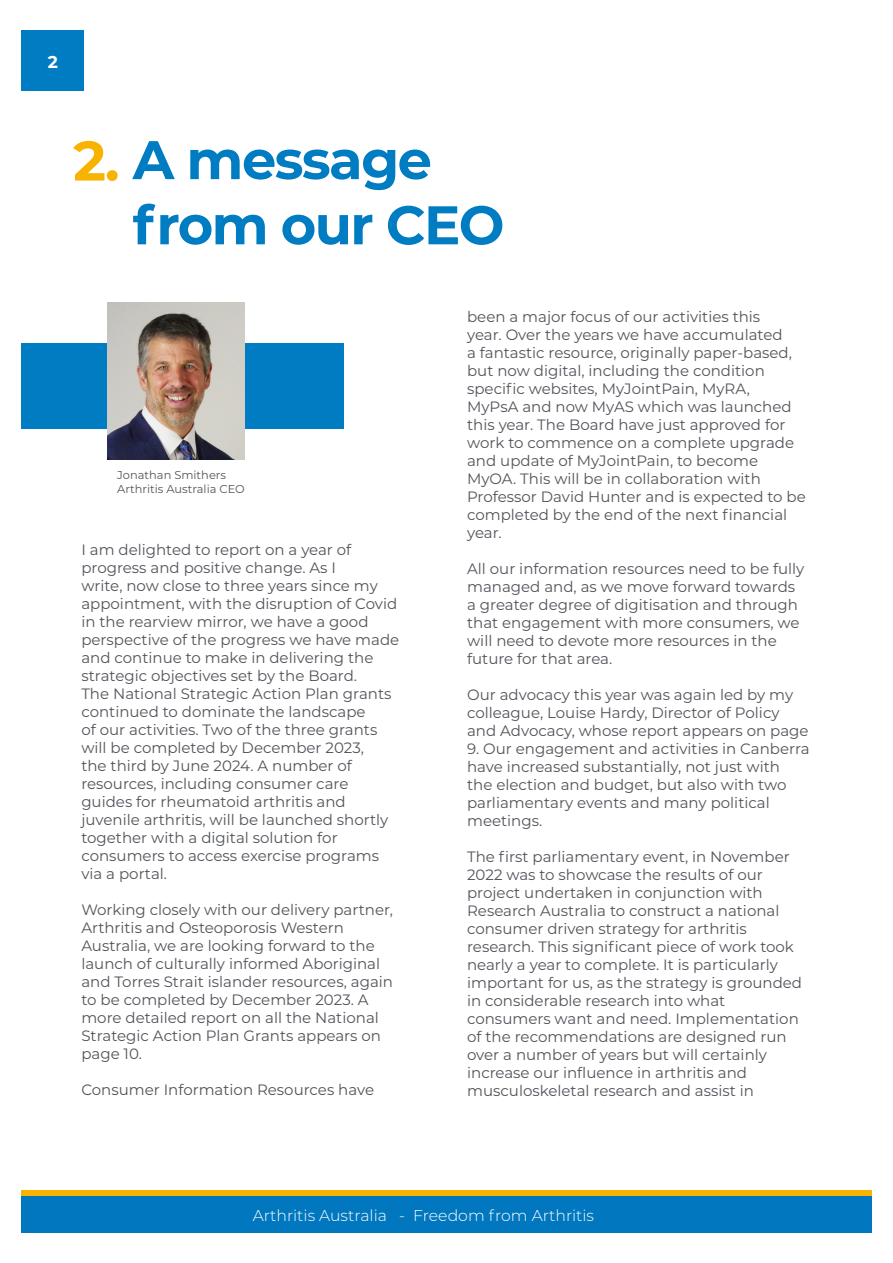
<style>
.page{position:relative;width:893px;height:1263px;background:#fff}
.page>*{position:absolute;margin:0;border:0;box-sizing:border-box;transform-origin:0 0}
.t1{font:700 54.3px/65.1px "Montserrat";letter-spacing:-.03em;color:#007cc2}
.t2{font:700 17.1px "Montserrat";color:#fff}
.t3{font:300 15.75px "Montserrat";color:#fff}
.t4{font:15px/18px "Montserrat";color:#50545a}
.t5{font:11.4px/13.6px "Montserrat";color:#50545a}
.s1{font-size:55.65px;color:#f7b300}
</style>
<div class="page">
<div style="left:21px;top:343px;width:323px;height:86px;background:#007cc2"></div>
<div style="left:21px;top:1190px;width:851px;height:7px;background:#f7b300"></div>
<div style="left:21px;top:1196px;width:851px;height:37px;background:#0077be"></div>
<img style="left:108px;top:303px;width:137px;height:157px">
<div style="left:21px;top:30px;width:63px;height:60px;background:#007cc2"></div>
<p class="t2" style="left:48px;top:49px;width:12px">2</p>
<p class="t1" style="left:133px;top:125px;width:373px;text-indent:-60px"><span class="s1">2.</span> A message from our CEO</p>
<p class="t5" style="left:117px;top:468px;width:129px">Jonathan Smithers<br>Arthritis Australia CEO</p>
<p class="t4" style="left:81px;top:540px;width:319px">I am delighted to report on a year of progress and positive change. As I<br>write, now close to three years since my appointment, with the disruption of Covid in the rearview mirror, we have a good perspective of the progress we have made and continue to make in delivering the strategic objectives set by the Board.<br>The National Strategic Action Plan grants continued to dominate the landscape<br>of our activities. Two of the three grants will be completed by December 2023,<br>the third by June 2024. A number of resources, including consumer care guides for rheumatoid arthritis and juvenile arthritis, will be launched shortly together with a digital solution for consumers to access exercise programs via a portal.</p>
<p class="t4" style="left:81px;top:900px;width:313px">Working closely with our delivery partner, Arthritis and Osteoporosis Western Australia, we are looking forward to the launch of culturally informed Aboriginal and Torres Strait islander resources, again to be completed by December 2023. A more detailed report on all the National Strategic Action Plan Grants appears on page 10.</p>
<p class="t4" style="left:81px;top:1080px;width:294px">Consumer Information Resources have</p>
<p class="t4" style="left:467px;top:307px;width:340px">been a major focus of our activities this<br>year. Over the years we have accumulated<br>a fantastic resource, originally paper-based, but now digital, including the condition specific websites, MyJointPain, MyRA,<br>MyPsA and now MyAS which was launched this year. The Board have just approved for work to commence on a complete upgrade and update of MyJointPain, to become MyOA. This will be in collaboration with Professor David Hunter and is expected to be completed by the end of the next financial year.</p>
<p class="t4" style="left:467px;top:559px;width:339px">All our information resources need to be fully managed and, as we move forward towards a greater degree of digitisation and through that engagement with more consumers, we will need to devote more resources in the future for that area.</p>
<p class="t4" style="left:467px;top:685px;width:343px">Our advocacy this year was again led by my colleague, Louise Hardy, Director of Policy and Advocacy, whose report appears on page</p>
<p class="t4" style="left:467px;top:739px;width:344px">9. Our engagement and activities in Canberra have increased substantially, not just with<br>the election and budget, but also with two parliamentary events and many political meetings.</p>
<p class="t4" style="left:467px;top:847px;width:336px">The first parliamentary event, in November 2022 was to showcase the results of our project undertaken in conjunction with Research Australia to construct a national consumer driven strategy for arthritis research. This significant piece of work took nearly a year to complete. It is particularly important for us, as the strategy is grounded in considerable research into what consumers want and need. Implementation of the recommendations are designed run over a number of years but will certainly increase our influence in arthritis and musculoskeletal research and assist in</p>
<p class="t3" style="left:253px;top:1204px;width:343px">Arthritis Australia - Freedom from Arthritis</p>
</div>
